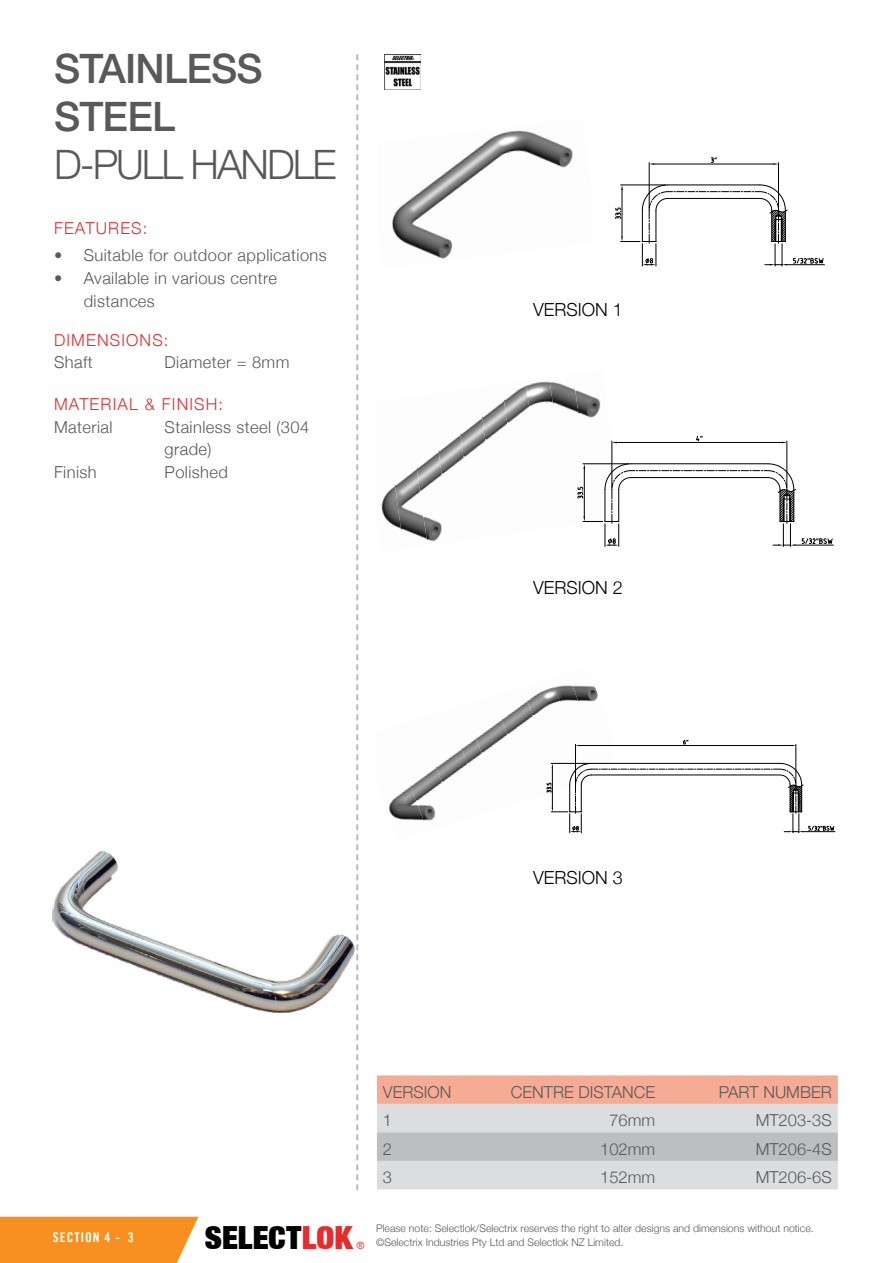
<style>
.page{position:relative;width:893px;height:1263px;background:#fff}
.page>*{position:absolute;margin:0;border:0;box-sizing:border-box;transform-origin:0 0}
.t1{font:500 40.5px/48px "Helvetica Neue LT";letter-spacing:-.02em;color:#58595b}
.t2{font:300 40.5px "Helvetica Neue";letter-spacing:-.05em;color:#58595b}
.t3{font:900 expanded 31.95px "Helvetica Neue LT";color:#000}
.t4{font:300 18px "Helvetica Neue";color:#000}
.t5{font:300 16.5px/22.5px "Helvetica Neue";letter-spacing:.025em;color:#58595b}
.t6{font:300 16.5px "Helvetica Neue";letter-spacing:.07em;color:#e82c2e}
.t7{font:300 16.5px "Helvetica Neue";color:#58595b}
.t8{font:13.5px "Trade Gothic LT Bold Cond Twenty";letter-spacing:.07em;color:#fff}
.t9{font:300 10.5px/13.5px "Helvetica Neue";color:#58595b}
.t10{font:condensed 10.2px "Helvetica Neue LT";color:#e82c2e}
.s1{color:#e82c2e}
</style>
<div class="page">
<img style="left:52px;top:852px;width:302px;height:160px">
<svg style="left:377px;top:1075px;width:461px;height:114px;background:#dac9c4"></svg>
<img style="left:384px;top:54px;width:36px;height:36px">
<img style="left:381px;top:499px;width:2px;height:15px">
<img style="left:383px;top:476px;width:24px;height:56px">
<img style="left:407px;top:459px;width:23px;height:82px">
<img style="left:430px;top:439px;width:24px;height:103px">
<img style="left:454px;top:421px;width:24px;height:45px">
<img style="left:478px;top:402px;width:24px;height:45px">
<img style="left:502px;top:386px;width:23px;height:42px">
<img style="left:525px;top:381px;width:24px;height:30px">
<img style="left:549px;top:381px;width:24px;height:30px">
<img style="left:573px;top:388px;width:24px;height:30px">
<img style="left:597px;top:398px;width:20px;height:65px">
<img style="left:388px;top:781px;width:29px;height:40px">
<img style="left:417px;top:760px;width:30px;height:61px">
<img style="left:447px;top:748px;width:16px;height:31px">
<img style="left:463px;top:727px;width:29px;height:41px">
<img style="left:492px;top:705px;width:55px;height:88px">
<img style="left:522px;top:688px;width:29px;height:102px">
<img style="left:551px;top:685px;width:16px;height:78px">
<img style="left:567px;top:685px;width:45px;height:78px">
<hr style="left:787px;top:264px;width:37px;height:1px;background:#000">
<svg style="left:793px;top:258px;width:31px;height:7px"></svg>
<hr style="left:649px;top:163px;width:1px;height:45px;background:#000">
<hr style="left:778px;top:163px;width:1px;height:45px;background:#000">
<hr style="left:654px;top:164px;width:119px;height:1px;background:#000">
<svg style="left:711px;top:157px;width:6px;height:6px"></svg>
<svg style="left:615px;top:184px;width:172px;height:82px"></svg>
<hr style="left:796px;top:545px;width:37px;height:1px;background:#000">
<svg style="left:802px;top:538px;width:31px;height:7px"></svg>
<hr style="left:612px;top:441px;width:1px;height:46px;background:#000">
<hr style="left:787px;top:441px;width:1px;height:46px;background:#000">
<hr style="left:617px;top:442px;width:165px;height:1px;background:#000">
<svg style="left:696px;top:436px;width:7px;height:5px"></svg>
<svg style="left:577px;top:463px;width:219px;height:84px"></svg>
<hr style="left:803px;top:831px;width:32px;height:1px;background:#000">
<hr style="left:575px;top:744px;width:1px;height:39px;background:#000">
<hr style="left:796px;top:744px;width:1px;height:39px;background:#000">
<hr style="left:580px;top:745px;width:212px;height:1px;background:#000">
<svg style="left:683px;top:740px;width:5px;height:4px"></svg>
<svg style="left:547px;top:763px;width:287px;height:70px"></svg>
<img style="left:391px;top:130px;width:182px;height:129px">
<svg style="left:356px;top:54px;width:2px;height:1136px"></svg>
<div style="left:0;top:1217px;width:198px;height:46px;background:#f7901e"></div>
<h1 class="t1" style="left:54px;top:44px;width:210px">STAINLESS<br>STEEL</h1>
<h1 class="t2" style="left:54px;top:140px;width:284px">D-PULL HANDLE</h1>
<p class="t6" style="left:54px;top:218px;width:95px">FEATURES:</p>
<p class="t5" style="left:54px;top:243px;width:274px">• Suitable for outdoor applications</p>
<p class="t5" style="left:84px;top:267px;width:195px;text-indent:-30px">• Available in various centre distances</p>
<p class="t6" style="left:54px;top:330px;width:116px">DIMENSIONS:</p>
<p class="t5" style="left:54px;top:351px;width:40px">Shaft</p>
<p class="t5" style="left:165px;top:351px;width:126px">Diameter = 8mm</p>
<p class="t6" style="left:54px;top:394px;width:171px">MATERIAL &amp; FINISH:</p>
<p class="t5" style="left:54px;top:415px;width:60px">Material</p>
<p class="t5" style="left:165px;top:415px;width:146px">Stainless steel (304 grade)</p>
<p class="t5" style="left:54px;top:460px;width:44px">Finish</p>
<p class="t5" style="left:165px;top:460px;width:65px">Polished</p>
<p class="t4" style="left:533px;top:299px;width:91px">VERSION 1</p>
<p class="t4" style="left:533px;top:576px;width:91px">VERSION 2</p>
<p class="t4" style="left:533px;top:866px;width:91px">VERSION 3</p>
<p class="t7" style="left:383px;top:1082px;width:70px">VERSION</p>
<p class="t7" style="left:511px;top:1082px;width:146px">CENTRE DISTANCE</p>
<p class="t7" style="left:719px;top:1082px;width:114px">PART NUMBER</p>
<p class="t5" style="left:383px;top:1109px;width:11px">1</p>
<p class="t5" style="left:609px;top:1109px;width:47px">76mm</p>
<p class="t5" style="left:756px;top:1109px;width:78px">MT203-3S</p>
<p class="t5" style="left:383px;top:1137px;width:11px">2</p>
<p class="t5" style="left:600px;top:1137px;width:57px">102mm</p>
<p class="t5" style="left:756px;top:1137px;width:78px">MT206-4S</p>
<p class="t5" style="left:383px;top:1166px;width:11px">3</p>
<p class="t5" style="left:600px;top:1166px;width:57px">152mm</p>
<p class="t5" style="left:756px;top:1166px;width:78px">MT206-6S</p>
<p class="t8" style="left:53px;top:1228px;width:69px">SECTION 4 -</p>
<p class="t9" style="left:376px;top:1221px;width:439px">Please note: Selectlok/Selectrix reserves the right to alter designs and dimensions without notice. ©Selectrix Industries Pty Ltd and Selectlok NZ Limited.</p>
<h2 class="t3" style="left:205px;top:1217px;width:149px">SELECT<span class="s1">LOK</span></h2>
<p class="t8" style="left:128px;top:1228px;width:7px">3</p>
<p class="t10" style="left:356px;top:1240px;width:10px">®</p>
</div>
